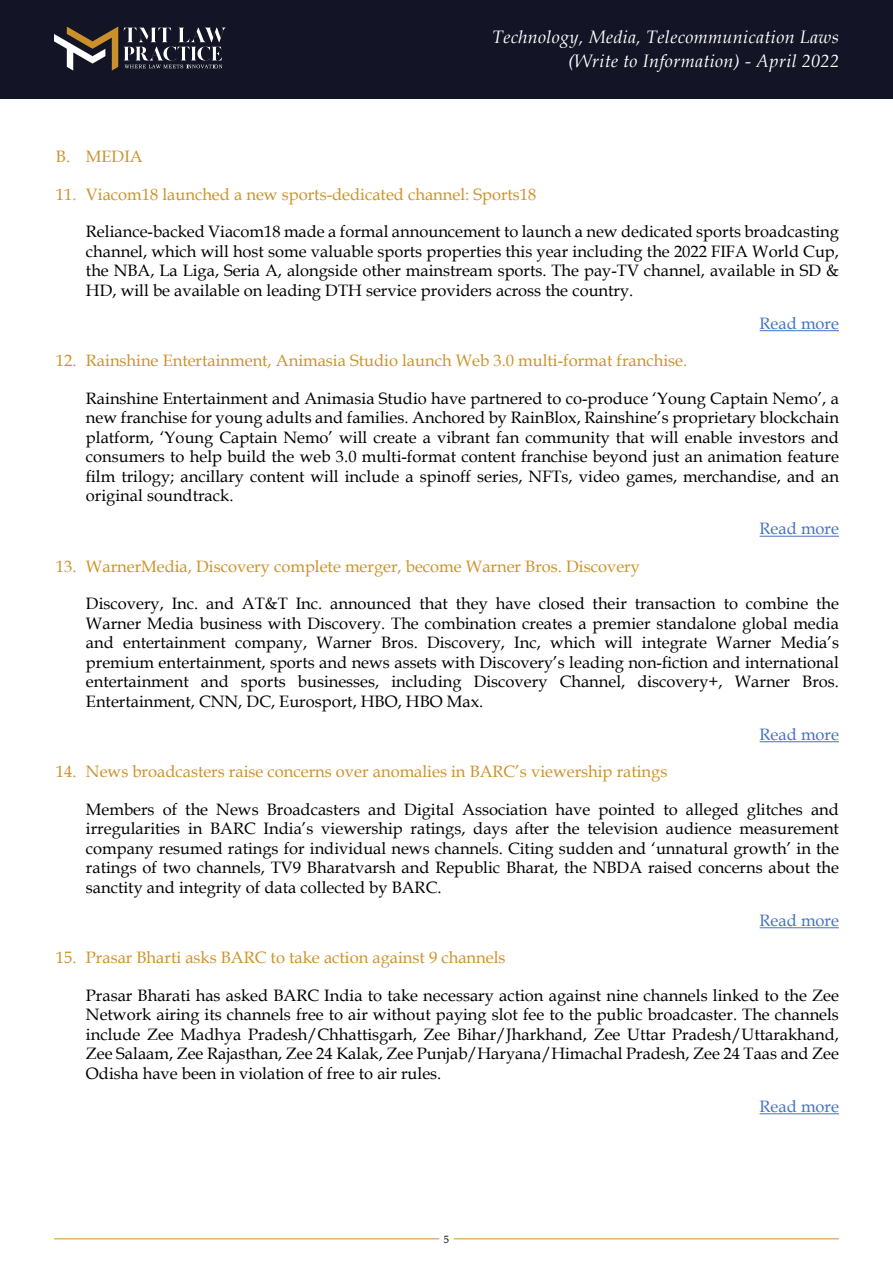
<style>
.page{position:relative;width:893px;height:1263px;background:#fff}
.page>*{position:absolute;margin:0;border:0;box-sizing:border-box;transform-origin:0 0}
.t1{font:italic 18px/24px "Book Antiqua";letter-spacing:.02em;color:#fff;text-align:right}
.t2{font:16.5px/19.5px "Book Antiqua";color:#000;text-align:justify}
.t3{font:16.5px "Book Antiqua";color:#cc932a}
.t4{font:16.5px "Book Antiqua";color:#4472c4}
.t5{font:10.5px "Book Antiqua";color:#000}
</style>
<div class="page">
<hr style="left:54px;top:1238px;width:385px;height:1px;background:#ca942b">
<hr style="left:454px;top:1238px;width:385px;height:1px;background:#ca942b">
<hr style="left:760px;top:330px;width:79px;height:1px;background:#4472c4">
<hr style="left:760px;top:536px;width:79px;height:1px;background:#4472c4">
<hr style="left:760px;top:741px;width:79px;height:1px;background:#4472c4">
<hr style="left:760px;top:927px;width:79px;height:1px;background:#4472c4">
<hr style="left:760px;top:1113px;width:79px;height:1px;background:#4472c4">
<div style="left:0;top:0;width:893px;height:99px;background:#131425"></div>
<svg style="left:54px;top:27px;width:64px;height:44px"></svg>
<svg style="left:124px;top:28px;width:101px;height:40px"></svg>
<p class="t1" style="left:492px;top:24px;width:348px">Technology, Media, Telecommunication Laws (Write to Information) - April 2022</p>
<p class="t3" style="left:56px;top:145px;width:88px">B. MEDIA</p>
<p class="t3" style="left:56px;top:182px;width:482px">11. Viacom18 launched a new sports-dedicated channel: Sports18</p>
<p class="t2" style="left:86px;top:221px;width:754px">Reliance-backed Viacom18 made a formal announcement to launch a new dedicated sports broadcasting channel, which will host some valuable sports properties this year including the 2022 FIFA World Cup, the NBA, La Liga, Seria A, alongside other mainstream sports. The pay-TV channel, available in SD &amp; HD, will be available on leading DTH service providers across the country.</p>
<p class="t4" style="left:760px;top:311px;width:81px">Read more</p>
<p class="t3" style="left:56px;top:349px;width:633px">12. Rainshine Entertainment, Animasia Studio launch Web 3.0 multi-format franchise.</p>
<p class="t2" style="left:86px;top:388px;width:754px">Rainshine Entertainment and Animasia Studio have partnered to co-produce ‘Young Captain Nemo’, a new franchise for young adults and families. Anchored by RainBlox, Rainshine’s proprietary blockchain platform, ‘Young Captain Nemo’ will create a vibrant fan community that will enable investors and consumers to help build the web 3.0 multi-format content franchise beyond just an animation feature film trilogy; ancillary content will include a spinoff series, NFTs, video games, merchandise, and an original soundtrack.</p>
<p class="t4" style="left:760px;top:517px;width:81px">Read more</p>
<p class="t3" style="left:56px;top:554px;width:585px">13. WarnerMedia, Discovery complete merger, become Warner Bros. Discovery</p>
<p class="t2" style="left:86px;top:593px;width:754px">Discovery, Inc. and AT&amp;T Inc. announced that they have closed their transaction to combine the Warner Media business with Discovery. The combination creates a premier standalone global media and entertainment company, Warner Bros. Discovery, Inc, which will integrate Warner Media’s premium entertainment, sports and news assets with Discovery’s leading non-fiction and international entertainment and sports businesses, including Discovery Channel, discovery+, Warner Bros.<br>Entertainment, CNN, DC, Eurosport, HBO, HBO Max.</p>
<p class="t4" style="left:760px;top:722px;width:81px">Read more</p>
<p class="t3" style="left:56px;top:760px;width:613px">14. News broadcasters raise concerns over anomalies in BARC’s viewership ratings</p>
<p class="t2" style="left:86px;top:799px;width:754px">Members of the News Broadcasters and Digital Association have pointed to alleged glitches and irregularities in BARC India’s viewership ratings, days after the television audience measurement company resumed ratings for individual news channels. Citing sudden and ‘unnatural growth’ in the ratings of two channels, TV9 Bharatvarsh and Republic Bharat, the NBDA raised concerns about the sanctity and integrity of data collected by BARC.</p>
<p class="t4" style="left:760px;top:908px;width:81px">Read more</p>
<p class="t3" style="left:56px;top:946px;width:451px">15. Prasar Bharti asks BARC to take action against 9 channels</p>
<p class="t2" style="left:86px;top:985px;width:754px">Prasar Bharati has asked BARC India to take necessary action against nine channels linked to the Zee Network airing its channels free to air without paying slot fee to the public broadcaster. The channels include Zee Madhya Pradesh/Chhattisgarh, Zee Bihar/Jharkhand, Zee Uttar Pradesh/Uttarakhand, Zee Salaam, Zee Rajasthan, Zee 24 Kalak, Zee Punjab/Haryana/Himachal Pradesh, Zee 24 Taas and Zee Odisha have been in violation of free to air rules.</p>
<p class="t4" style="left:760px;top:1095px;width:81px">Read more</p>
<p class="t5" style="left:444px;top:1232px;width:7px">5</p>
</div>
